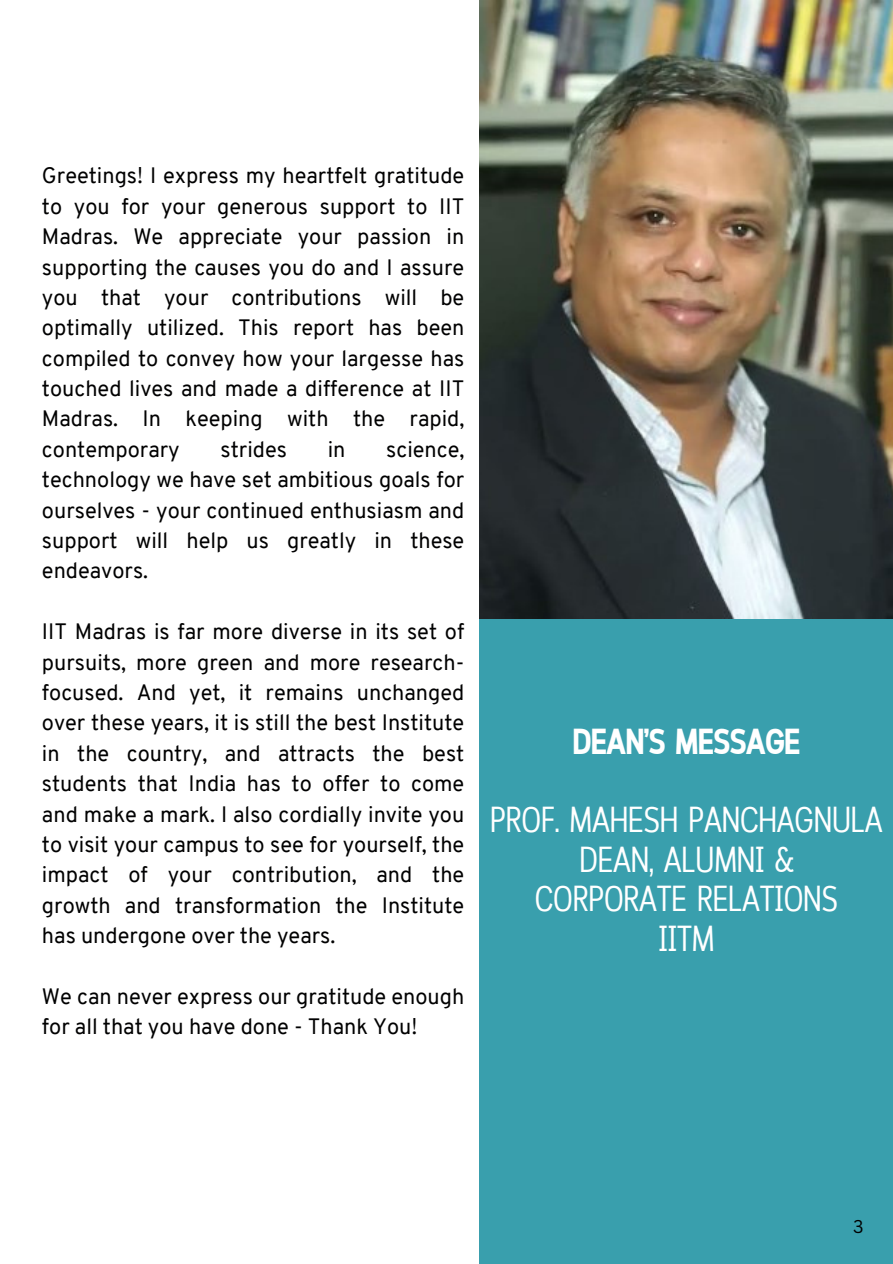
<style>
.page{position:relative;width:893px;height:1264px;background:#fff}
.page>*{position:absolute;margin:0;border:0;box-sizing:border-box;transform-origin:0 0}
.t1{font:36px "Cloud Cond";letter-spacing:-.025em;color:#fff}
.t2{font:700 36px "Cloud Cond";letter-spacing:-.025em;color:#fff}
.t3{font:21.75px/30.3px "Overpass";color:#000001;text-align:justify}
.t4{font:18px "Canva Sans";color:#000}
</style>
<div class="page">
<img style="left:479px;top:0;width:413px;height:619px">
<div style="left:479px;top:619px;width:413px;height:644px;background:#399fad"></div>
<p class="t3" style="left:42px;top:163px;width:424px">Greetings! I express my heartfelt gratitude to you for your generous support to IIT Madras. We appreciate your passion in supporting the causes you do and I assure you that your contributions will be optimally utilized. This report has been compiled to convey how your largesse has touched lives and made a difference at IIT Madras. In keeping with the rapid, contemporary</p>
<p class="t3" style="left:220px;top:436px;width:68px">strides</p>
<p class="t3" style="left:328px;top:436px;width:19px">in</p>
<p class="t3" style="left:42px;top:436px;width:424px;text-indent:344px">science, technology we have set ambitious goals for ourselves - your continued enthusiasm and support will help us greatly in these endeavors.</p>
<p class="t3" style="left:42px;top:618px;width:424px">IIT Madras is far more diverse in its set of pursuits, more green and more research&shy;focused. And yet, it remains unchanged over these years, it is still the best Institute in the country, and attracts the best students that India has to offer to come and make a mark. I also cordially invite you to visit your campus to see for yourself, the impact of your contribution, and the growth and transformation the Institute has undergone over the years.</p>
<p class="t3" style="left:42px;top:983px;width:424px">We can never express our gratitude enough for all that you have done - Thank You!</p>
<p class="t2" style="left:572px;top:727px;width:229px">DEAN’S MESSAGE</p>
<p class="t1" style="left:490px;top:806px;width:394px">PROF. MAHESH PANCHAGNULA</p>
<p class="t1" style="left:579px;top:845px;width:216px">DEAN, ALUMNI &amp;</p>
<p class="t1" style="left:534px;top:884px;width:305px">CORPORATE RELATIONS</p>
<p class="t1" style="left:658px;top:924px;width:58px">IITM</p>
<p class="t4" style="left:853px;top:1213px;width:12px">3</p>
</div>
